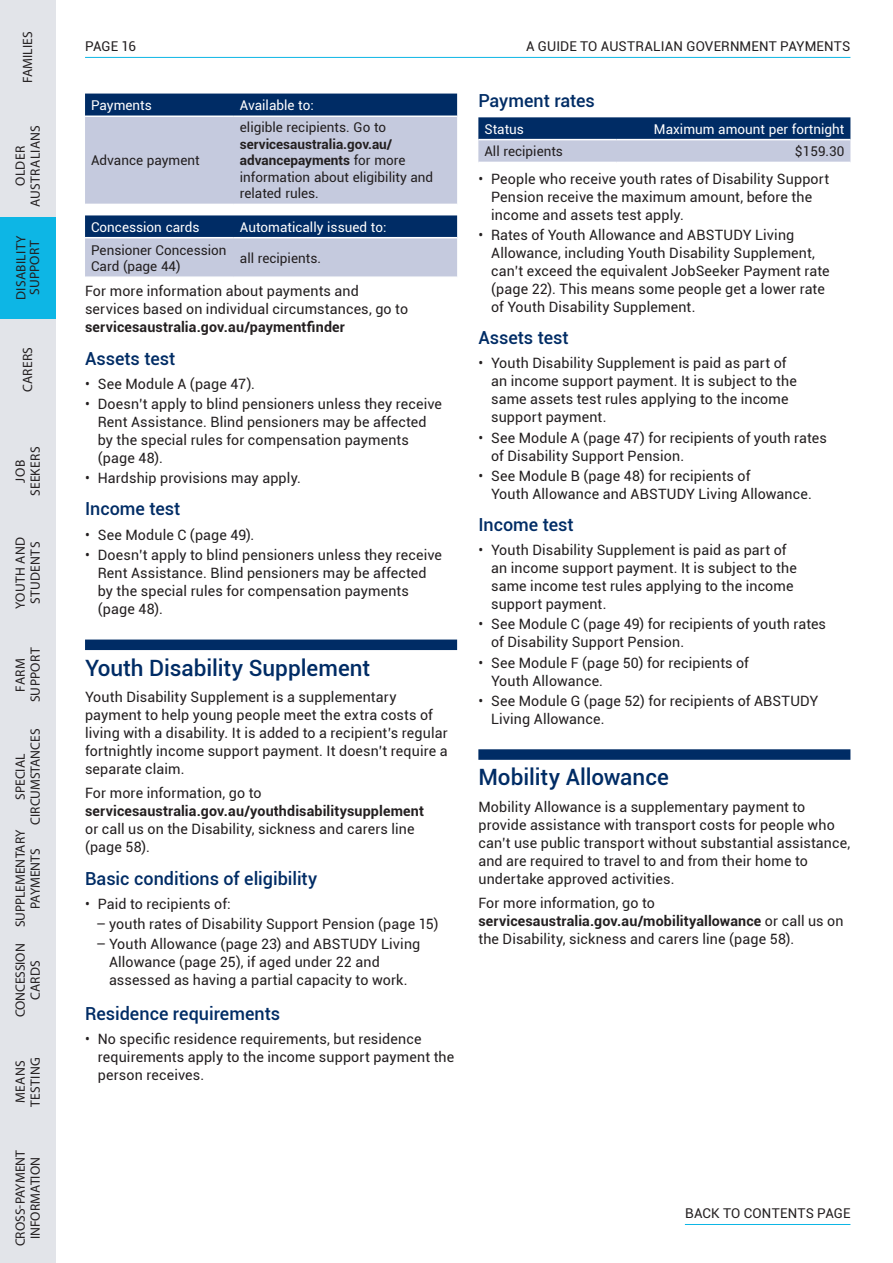
<style>
.page{position:relative;width:893px;height:1263px;background:#fff}
.page>*{position:absolute;margin:0;border:0;box-sizing:border-box;transform-origin:0 0}
.t1{font:500 22.5px "Roboto";color:#002c65}
.t2{font:500 18px "Roboto";color:#002c65}
.t3{font:14.25px/18px "Roboto";letter-spacing:.01em;color:#231f20}
.t4{font:700 14.25px "Roboto";letter-spacing:.01em;color:#231f20}
.t5{font:13.5px/16.5px "Roboto";color:#231f20}
.t6{font:13.5px/15px "Myriad Pro";letter-spacing:.01em;color:#231f20;text-align:center}
.t7{font:13.5px "Roboto";color:#fff}
.t8{font:13.5px/15px "Myriad Pro";letter-spacing:.03em;color:#231f20;text-align:center}
.s1{font-weight:700}
</style>
<div class="page">
<div style="left:0;top:0;width:56px;height:115px;background:#e2e4e9"></div>
<div style="left:0;top:115px;width:56px;height:102px;background:#e2e4e9"></div>
<div style="left:0;top:319px;width:56px;height:101px;background:#e2e4e9"></div>
<div style="left:0;top:420px;width:56px;height:102px;background:#e2e4e9"></div>
<div style="left:0;top:522px;width:56px;height:102px;background:#e2e4e9"></div>
<div style="left:0;top:624px;width:56px;height:102px;background:#e2e4e9"></div>
<div style="left:0;top:1133px;width:56px;height:130px;background:#e2e4e9"></div>
<hr style="left:85px;top:57px;width:765px;height:1px;background:#0db6e5">
<div style="left:0;top:726px;width:56px;height:101px;background:#e2e4e9"></div>
<div style="left:0;top:827px;width:56px;height:102px;background:#e2e4e9"></div>
<div style="left:0;top:929px;width:56px;height:102px;background:#e2e4e9"></div>
<div style="left:0;top:1031px;width:56px;height:102px;background:#e2e4e9"></div>
<div style="left:0;top:217px;width:56px;height:102px;background:#0db6e5"></div>
<div style="left:85px;top:639px;width:372px;height:11px;background:#002c65"></div>
<svg style="left:85px;top:94px;width:372px;height:110px;background:#9eabc6"></svg>
<hr style="left:85px;top:115px;width:149px;height:2px;background:#fff">
<hr style="left:234px;top:115px;width:223px;height:2px;background:#fff">
<svg style="left:85px;top:215px;width:372px;height:61px;background:#7f92b3"></svg>
<hr style="left:85px;top:237px;width:149px;height:1px;background:#fff">
<hr style="left:234px;top:237px;width:223px;height:1px;background:#fff">
<div style="left:478px;top:749px;width:372px;height:11px;background:#002c65"></div>
<svg style="left:478px;top:117px;width:372px;height:45px;background:#667ea4"></svg>
<hr style="left:478px;top:139px;width:139px;height:1px;background:#fff">
<hr style="left:617px;top:139px;width:233px;height:1px;background:#fff">
<hr style="left:685px;top:1224px;width:165px;height:1px;background:#0db6e5">
<p class="t6" style="left:20px;top:83px;width:53px;rotate:-90deg">FAMILIES</p>
<p class="t6" style="left:13px;top:207px;width:84px;rotate:-90deg">OLDER<br>AUSTRALIANS</p>
<p class="t6" style="left:14px;top:300px;width:66px;line-height:13.5px;rotate:-90deg">DISABILITY<br>SUPPORT</p>
<p class="t6" style="left:20px;top:392px;width:47px;rotate:-90deg">CARERS</p>
<p class="t6" style="left:13px;top:496px;width:51px;rotate:-90deg">JOB<br>SEEKERS</p>
<p class="t8" style="left:13px;top:609px;width:73px;rotate:-90deg">YOUTH AND<br>STUDENTS</p>
<p class="t6" style="left:13px;top:702px;width:56px;rotate:-90deg">FARM<br>SUPPORT</p>
<p class="t6" style="left:13px;top:825px;width:97px;rotate:-90deg">SPECIAL<br>CIRCUMSTANCES</p>
<p class="t6" style="left:13px;top:927px;width:99px;rotate:-90deg">SUPPLEMENTARY<br>PAYMENTS</p>
<p class="t6" style="left:13px;top:1017px;width:75px;rotate:-90deg">CONCESSION<br>CARDS</p>
<p class="t8" style="left:13px;top:1107px;width:51px;text-align:left;rotate:-90deg">MEANS<br>TESTING</p>
<p class="t6" style="left:13px;top:1246px;width:98px;rotate:-90deg">CROSS-PAYMENT<br>INFORMATION</p>
<p class="t5" style="left:85px;top:37px;width:53px">PAGE 16</p>
<p class="t5" style="left:526px;top:37px;width:326px">A GUIDE TO AUSTRALIAN GOVERNMENT PAYMENTS</p>
<p class="t7" style="left:91px;top:96px;width:62px">Payments</p>
<p class="t7" style="left:240px;top:96px;width:75px">Available to:</p>
<p class="t5" style="left:91px;top:152px;width:110px">Advance payment</p>
<p class="t5" style="left:240px;top:119px;width:148px">eligible recipients. Go to</p>
<p class="t5" style="left:240px;top:135px;width:195px"><span class="s1">servicesaustralia.gov.au/ advancepayments</span> for more information about eligibility and related rules.</p>
<p class="t7" style="left:91px;top:217px;width:110px">Concession cards</p>
<p class="t7" style="left:240px;top:217px;width:148px">Automatically issued to:</p>
<p class="t5" style="left:91px;top:241px;width:137px">Pensioner Concession<br>Card (page 44)</p>
<p class="t5" style="left:240px;top:249px;width:83px">all recipients.</p>
<p class="t3" style="left:85px;top:282px;width:325px">For more information about payments and services based on individual circumstances, go to</p>
<p class="t4" style="left:85px;top:317px;width:261px">servicesaustralia.gov.au/paymentfinder</p>
<p class="t2" style="left:85px;top:345px;width:92px">Assets test</p>
<p class="t3" style="left:85px;top:374px;width:172px">• See Module A (page 47).</p>
<p class="t3" style="left:98px;top:394px;width:346px;text-indent:-13px">• Doesn’t apply to blind pensioners unless they receive Rent Assistance. Blind pensioners may be affected by the special rules for compensation payments (page 48).</p>
<p class="t3" style="left:85px;top:469px;width:218px">• Hardship provisions may apply.</p>
<p class="t2" style="left:85px;top:496px;width:97px">Income test</p>
<p class="t3" style="left:85px;top:525px;width:171px">• See Module C (page 49).</p>
<p class="t3" style="left:98px;top:545px;width:346px;text-indent:-13px">• Doesn’t apply to blind pensioners unless they receive Rent Assistance. Blind pensioners may be affected by the special rules for compensation payments (page 48).</p>
<h1 class="t1" style="left:85px;top:652px;width:287px">Youth Disability Supplement</h1>
<p class="t3" style="left:85px;top:687px;width:364px">Youth Disability Supplement is a supplementary payment to help young people meet the extra costs of living with a disability. It is added to a recipient’s regular fortnightly income support payment. It doesn’t require a separate claim.</p>
<p class="t3" style="left:85px;top:784px;width:178px">For more information, go to</p>
<p class="t4" style="left:85px;top:801px;width:340px">servicesaustralia.gov.au/youthdisabilitysupplement</p>
<p class="t3" style="left:85px;top:820px;width:331px">or call us on the Disability, sickness and carers line (page 58).</p>
<p class="t2" style="left:85px;top:866px;width:234px">Basic conditions of eligibility</p>
<p class="t3" style="left:85px;top:894px;width:147px">• Paid to recipients of:</p>
<p class="t3" style="left:96px;top:915px;width:344px">– youth rates of Disability Support Pension (page 15)</p>
<p class="t3" style="left:109px;top:935px;width:313px;text-indent:-13px">– Youth Allowance (page 23) and ABSTUDY Living<br>Allowance (page 25), if aged under 22 and assessed as having a partial capacity to work.</p>
<p class="t2" style="left:85px;top:1001px;width:197px">Residence requirements</p>
<p class="t3" style="left:98px;top:1029px;width:358px;text-indent:-13px">• No specific residence requirements, but residence requirements apply to the income support payment the person receives.</p>
<p class="t2" style="left:478px;top:88px;width:118px">Payment rates</p>
<p class="t7" style="left:484px;top:119px;width:41px">Status</p>
<p class="t7" style="left:654px;top:119px;width:192px">Maximum amount per fortnight</p>
<p class="t5" style="left:484px;top:143px;width:80px">All recipients</p>
<p class="t5" style="left:795px;top:143px;width:51px">$159.30</p>
<p class="t3" style="left:491px;top:169px;width:340px;text-indent:-13px">• People who receive youth rates of Disability Support<br>Pension receive the maximum amount, before the income and assets test apply.</p>
<p class="t3" style="left:491px;top:225px;width:340px;text-indent:-13px">• Rates of Youth Allowance and ABSTUDY Living Allowance, including Youth Disability Supplement, can’t exceed the equivalent JobSeeker Payment rate (page 22). This means some people get a lower rate of Youth Disability Supplement.</p>
<p class="t2" style="left:478px;top:325px;width:92px">Assets test</p>
<p class="t3" style="left:491px;top:354px;width:307px;text-indent:-13px">• Youth Disability Supplement is paid as part of an income support payment. It is subject to the same assets test rules applying to the income support payment.</p>
<p class="t3" style="left:491px;top:428px;width:337px;text-indent:-13px">• See Module A (page 47) for recipients of youth rates of Disability Support Pension.</p>
<p class="t3" style="left:491px;top:466px;width:322px;text-indent:-13px">• See Module B (page 48) for recipients of<br>Youth Allowance and ABSTUDY Living Allowance.</p>
<p class="t2" style="left:478px;top:512px;width:97px">Income test</p>
<p class="t3" style="left:491px;top:541px;width:307px;text-indent:-13px">• Youth Disability Supplement is paid as part of an income support payment. It is subject to the same income test rules applying to the income support payment.</p>
<p class="t3" style="left:491px;top:615px;width:336px;text-indent:-13px">• See Module C (page 49) for recipients of youth rates of Disability Support Pension.</p>
<p class="t3" style="left:491px;top:653px;width:259px;text-indent:-13px">• See Module F (page 50) for recipients of<br>Youth Allowance.</p>
<p class="t3" style="left:491px;top:691px;width:329px;text-indent:-13px">• See Module G (page 52) for recipients of ABSTUDY<br>Living Allowance.</p>
<h1 class="t1" style="left:478px;top:761px;width:192px">Mobility Allowance</h1>
<p class="t3" style="left:478px;top:797px;width:374px">Mobility Allowance is a supplementary payment to provide assistance with transport costs for people who can’t use public transport without substantial assistance, and are required to travel to and from their home to undertake approved activities.</p>
<p class="t3" style="left:478px;top:894px;width:367px">For more information, go to <span class="s1">servicesaustralia.gov.au/mobilityallowance</span> or call us on the Disability, sickness and carers line (page 58).</p>
<p class="t5" style="left:685px;top:1204px;width:167px">BACK TO CONTENTS PAGE</p>
</div>
